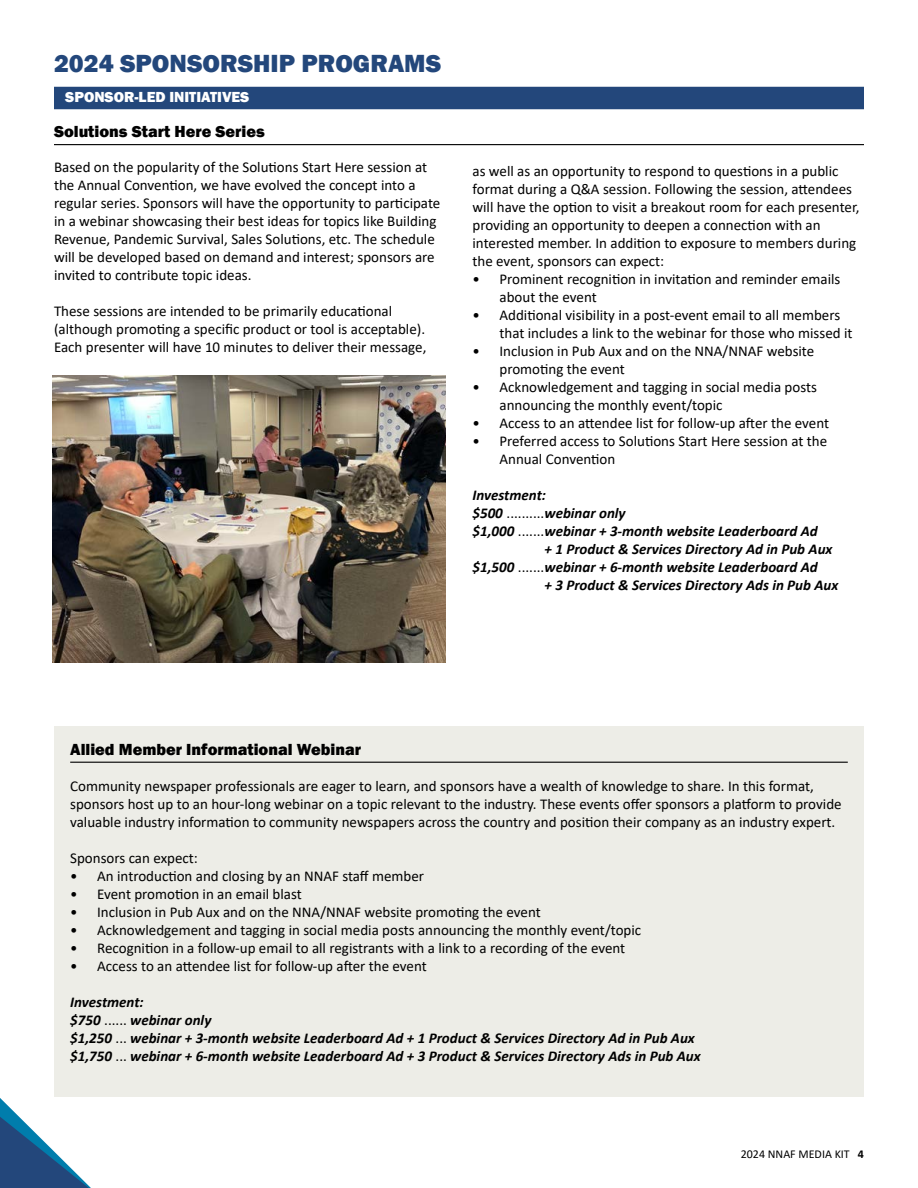
<style>
.page{position:relative;width:918px;height:1188px;background:#fff}
.page>*{position:absolute;margin:0;border:0;box-sizing:border-box;transform-origin:0 0}
.t1{font:800 25.5px "Franklin Gothic";color:#23477b}
.t2{font:800 16.5px "Franklin Gothic";color:#000}
.t3{font:15px/18px "Calibri";color:#000}
.t4{font:italic 700 15px/18px "Calibri";color:#000}
.t5{font:800 15px "Franklin Gothic";color:#fff}
.t6{font:12px "Calibri";color:#000}
.s1{font-weight:400;font-style:normal}
.s2{font-weight:700}
</style>
<div class="page">
<svg style="left:0;top:1098px;width:91px;height:90px"></svg>
<div style="left:54px;top:726px;width:810px;height:371px;background:#edede7"></div>
<div style="left:54px;top:87px;width:810px;height:22px;background:#23477b"></div>
<hr style="left:70px;top:762px;width:778px;height:1px;background:#000">
<img style="left:53px;top:376px;width:393px;height:286px">
<hr style="left:54px;top:144px;width:810px;height:1px;background:#000">
<h1 class="t1" style="left:54px;top:47px;width:389px">2024 SPONSORSHIP PROGRAMS</h1>
<p class="t5" style="left:65px;top:87px;width:186px">SPONSOR-LED INITIATIVES</p>
<p class="t2" style="left:54px;top:121px;width:212px">Solutions Start Here Series</p>
<p class="t3" style="left:54px;top:157px;width:388px">Based on the popularity of the Solutions Start Here session at the Annual Convention, we have evolved the concept into a regular series. Sponsors will have the opportunity to participate in a webinar showcasing their best ideas for topics like Building Revenue, Pandemic Survival, Sales Solutions, etc. The schedule will be developed based on demand and interest; sponsors are invited to contribute topic ideas.</p>
<p class="t3" style="left:54px;top:301px;width:374px">These sessions are intended to be primarily educational (although promoting a specific product or tool is acceptable).<br>Each presenter will have 10 minutes to deliver their message,</p>
<p class="t3" style="left:472px;top:162px;width:389px">as well as an opportunity to respond to questions in a public format during a Q&amp;A session. Following the session, attendees will have the option to visit a breakout room for each presenter, providing an opportunity to deepen a connection with an interested member. In addition to exposure to members during the event, sponsors can expect:</p>
<p class="t3" style="left:500px;top:270px;width:343px;text-indent:-27px">• Prominent recognition in invitation and reminder emails about the event</p>
<p class="t3" style="left:500px;top:306px;width:355px;text-indent:-27px">• Additional visibility in a post-event email to all members that includes a link to the webinar for those who missed it</p>
<p class="t3" style="left:500px;top:342px;width:316px;text-indent:-27px">• Inclusion in Pub Aux and on the NNA/NNAF website promoting the event</p>
<p class="t3" style="left:500px;top:378px;width:319px;text-indent:-27px">• Acknowledgement and tagging in social media posts announcing the monthly event/topic</p>
<p class="t3" style="left:472px;top:414px;width:358px">• Access to an attendee list for follow-up after the event</p>
<p class="t3" style="left:500px;top:432px;width:329px;text-indent:-27px">• Preferred access to Solutions Start Here session at the<br>Annual Convention</p>
<p class="t4" style="left:472px;top:485px;width:75px">Investment:</p>
<p class="t4" style="left:472px;top:503px;width:155px">$500 <span class="s1">..........</span>webinar only</p>
<p class="t4" style="left:472px;top:521px;width:347px">$1,000 <span class="s1">.......</span>webinar + 3-month website Leaderboard Ad</p>
<p class="t4" style="left:544px;top:539px;width:289px">+ 1 Product &amp; Services Directory Ad in Pub Aux</p>
<p class="t4" style="left:472px;top:557px;width:347px">$1,500 <span class="s1">.......</span>webinar + 6-month website Leaderboard Ad</p>
<p class="t4" style="left:544px;top:575px;width:295px">+ 3 Product &amp; Services Directory Ads in Pub Aux</p>
<p class="t2" style="left:70px;top:739px;width:292px">Allied Member Informational Webinar</p>
<p class="t3" style="left:70px;top:777px;width:773px">Community newspaper professionals are eager to learn, and sponsors have a wealth of knowledge to share. In this format, sponsors host up to an hour-long webinar on a topic relevant to the industry. These events offer sponsors a platform to provide valuable industry information to community newspapers across the country and position their company as an industry expert.</p>
<p class="t3" style="left:70px;top:849px;width:129px">Sponsors can expect:</p>
<p class="t3" style="left:70px;top:867px;width:355px">• An introduction and closing by an NNAF staff member</p>
<p class="t3" style="left:70px;top:885px;width:233px">• Event promotion in an email blast</p>
<p class="t3" style="left:70px;top:903px;width:472px">• Inclusion in Pub Aux and on the NNA/NNAF website promoting the event</p>
<p class="t3" style="left:70px;top:921px;width:573px">• Acknowledgement and tagging in social media posts announcing the monthly event/topic</p>
<p class="t3" style="left:70px;top:939px;width:557px">• Recognition in a follow-up email to all registrants with a link to a recording of the event</p>
<p class="t3" style="left:70px;top:957px;width:358px">• Access to an attendee list for follow-up after the event</p>
<p class="t4" style="left:70px;top:992px;width:632px">Investment:<br>$750 <span class="s1">......</span> webinar only<br>$1,250 <span class="s1">...</span> webinar + 3-month website Leaderboard Ad + 1 Product &amp; Services Directory Ad in Pub Aux $1,750 <span class="s1">...</span> webinar + 6-month website Leaderboard Ad + 3 Product &amp; Services Directory Ads in Pub Aux</p>
<p class="t6" style="left:741px;top:1146px;width:125px">2024 NNAF MEDIA KIT <span class="s2">4</span></p>
</div>
